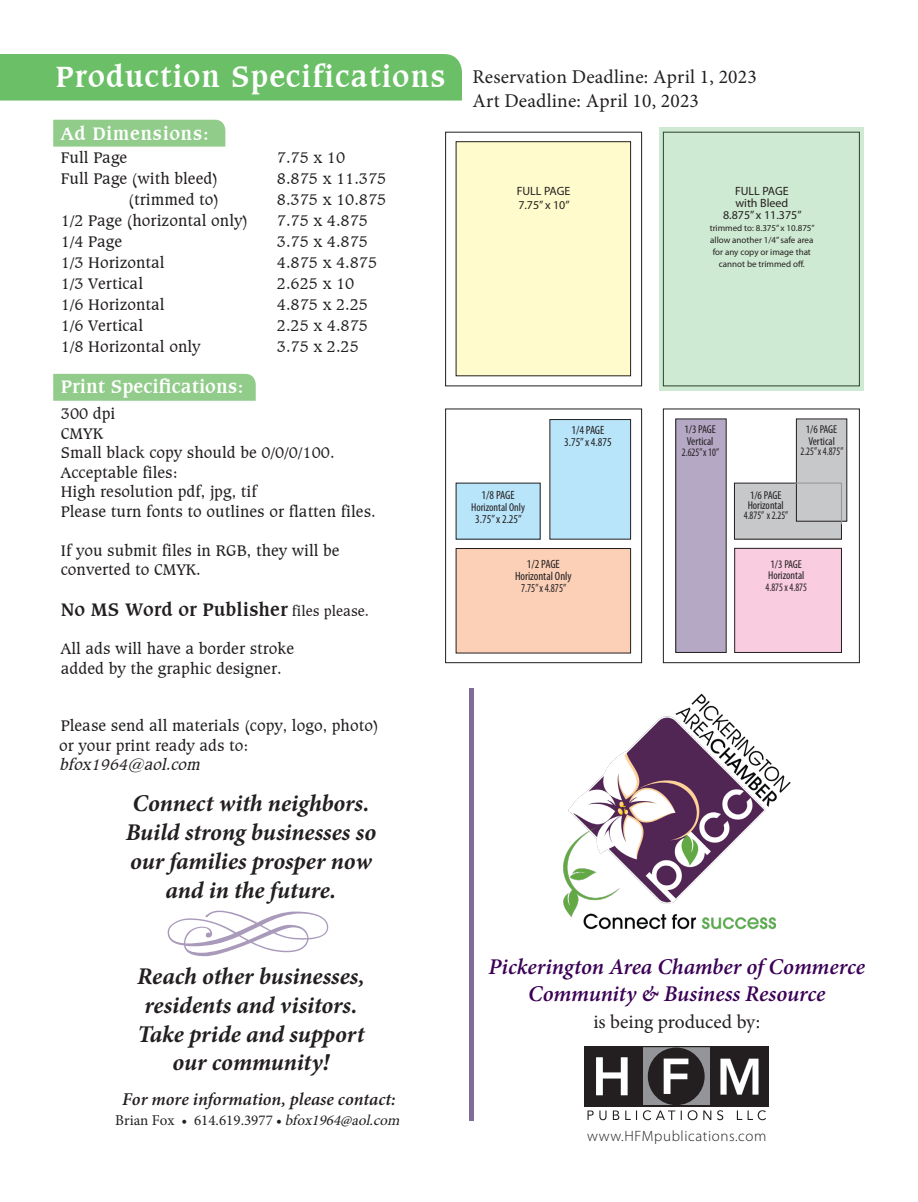
<style>
.page{position:relative;width:918px;height:1202px;background:#fff}
.page>*{position:absolute;margin:0;border:0;box-sizing:border-box;transform-origin:0 0}
.t1{font:700 31.5px "Caxton BT";letter-spacing:.025em;color:#fff}
.t2{font:italic 700 24px "Minion Pro";letter-spacing:-.005em;color:#231f20}
.t3{font:italic 600 22.5px "Minion Pro";letter-spacing:-.005em;color:#3b0056}
.t4{font:19.5px/23.2px "Minion Pro";letter-spacing:.01em;color:#231f20}
.t5{font:700 19.5px "Caxton BT";color:#231f20}
.t6{font:700 19.5px "Caxton BT";color:#fff}
.t7{font:700 19.5px "Caxton BT";letter-spacing:.025em;color:#fff}
.t8{font:italic 600 18px "Minion Pro";color:#231f20}
.t9{font:16.5px/19.5px "Caxton BT";color:#231f20}
.t10{font:15px "Minion Pro";color:#231f20}
.t11{font:300 15px "Myriad Pro";letter-spacing:.04em;color:#231f20}
.t12{font:condensed 12px "Myriad Pro";color:#231f20}
.t13{font:12px "Myriad Pro";color:#231f20}
.t14{font:condensed 12px "Myriad Pro";color:#231f20;scale:.88 1}
.t15{font:condensed 11.4px "Myriad Pro";color:#231f20}
.t16{font:condensed 11.4px "Myriad Pro";color:#231f20;scale:.88 1}
.t17{font:9px/12px "Myriad Pro";color:#231f20;text-align:center}
.s1{font-weight:400;font-size:15px}
.s2{font-style:italic}
</style>
<div class="page">
<div style="left:53px;top:120px;width:172px;height:27px;background:#91cc8a"></div>
<div style="left:53px;top:374px;width:203px;height:27px;background:#91cc8a"></div>
<div style="left:0;top:54px;width:462px;height:46px;background:#6bc067"></div>
<hr style="left:469px;top:689px;width:4px;height:432px;background:#816c99">
<svg style="left:168px;top:910px;width:160px;height:46px"></svg>
<img style="left:563px;top:693px;width:228px;height:237px">
<div style="left:445px;top:132px;width:197px;height:254px;border:1px solid #231f20"></div>
<div style="left:445px;top:408px;width:197px;height:255px;border:1px solid #231f20"></div>
<div style="left:663px;top:408px;width:197px;height:255px;border:1px solid #231f20"></div>
<div style="left:550px;top:419px;width:81px;height:120px;background:#b9e5fa"></div>
<div style="left:550px;top:419px;width:81px;height:120px;border:1px solid #231f20"></div>
<div style="left:456px;top:142px;width:175px;height:234px;background:#fffbcc"></div>
<div style="left:456px;top:141px;width:175px;height:235px;border:1px solid #231f20"></div>
<div style="left:456px;top:548px;width:175px;height:105px;background:#fcd0b7"></div>
<div style="left:456px;top:548px;width:175px;height:105px;border:1px solid #231f20"></div>
<div style="left:659px;top:127px;width:205px;height:264px;background:#cfead2"></div>
<div style="left:735px;top:548px;width:106px;height:104px;background:#f9ccdf"></div>
<div style="left:734px;top:548px;width:108px;height:104px;border:1px solid #231f20"></div>
<div style="left:676px;top:419px;width:50px;height:233px;background:#b4a8c5"></div>
<div style="left:734px;top:483px;width:107px;height:56px;background:#c7c8ca"></div>
<div style="left:734px;top:483px;width:108px;height:56px;border:1px solid #231f20"></div>
<div style="left:456px;top:483px;width:84px;height:56px;background:#b9e5fa"></div>
<div style="left:796px;top:419px;width:51px;height:102px;background:#c7c8ca"></div>
<div style="left:796px;top:419px;width:51px;height:102px;border:1px solid #231f20"></div>
<svg style="left:794px;top:483px;width:48px;height:41px"></svg>
<img style="left:584px;top:1046px;width:185px;height:75px">
<img style="left:585px;top:1046px;width:183px;height:60px">
<img style="left:643px;top:1047px;width:67px;height:58px">
<img style="left:648px;top:1047px;width:57px;height:58px;border-radius:29px">
<img style="left:585px;top:1046px;width:58px;height:59px">
<img style="left:710px;top:1046px;width:58px;height:59px">
<p class="t1" style="left:56px;top:57px;width:392px">Production Specifications</p>
<p class="t7" style="left:61px;top:121px;width:150px">Ad Dimensions:</p>
<p class="t9" style="left:61px;top:148px;width:68px">Full Page</p>
<p class="t9" style="left:277px;top:148px;width:70px">7.75 x 10</p>
<p class="t9" style="left:61px;top:169px;width:159px">Full Page (with bleed)</p>
<p class="t9" style="left:277px;top:169px;width:111px">8.875 x 11.375</p>
<p class="t9" style="left:129px;top:190px;width:92px">(trimmed to)</p>
<p class="t9" style="left:277px;top:190px;width:111px">8.375 x 10.875</p>
<p class="t9" style="left:61px;top:211px;width:189px">1/2 Page (horizontal only)</p>
<p class="t9" style="left:277px;top:211px;width:93px">7.75 x 4.875</p>
<p class="t9" style="left:61px;top:232px;width:63px">1/4 Page</p>
<p class="t9" style="left:277px;top:232px;width:93px">3.75 x 4.875</p>
<p class="t9" style="left:61px;top:253px;width:105px">1/3 Horizontal</p>
<p class="t9" style="left:277px;top:253px;width:102px">4.875 x 4.875</p>
<p class="t9" style="left:61px;top:274px;width:84px">1/3 Vertical</p>
<p class="t9" style="left:277px;top:274px;width:79px">2.625 x 10</p>
<p class="t9" style="left:61px;top:295px;width:105px">1/6 Horizontal</p>
<p class="t9" style="left:277px;top:295px;width:93px">4.875 x 2.25</p>
<p class="t9" style="left:61px;top:316px;width:84px">1/6 Vertical</p>
<p class="t9" style="left:277px;top:316px;width:93px">2.25 x 4.875</p>
<p class="t9" style="left:61px;top:337px;width:141px">1/8 Horizontal only</p>
<p class="t9" style="left:277px;top:337px;width:84px">3.75 x 2.25</p>
<p class="t6" style="left:61px;top:375px;width:184px">Print Specifications:</p>
<p class="t9" style="left:61px;top:403px;width:316px">300 dpi<br>CMYK<br>Small black copy should be 0/0/0/100.<br>Acceptable files:<br>High resolution pdf, jpg, tif<br>Please turn fonts to outlines or flatten files.</p>
<p class="t9" style="left:61px;top:540px;width:280px">If you submit files in RGB, they will be converted to CMYK.</p>
<p class="t5" style="left:61px;top:597px;width:310px">No MS Word or Publisher <span class="s1">files please.</span></p>
<p class="t9" style="left:61px;top:638px;width:235px">All ads will have a border stroke added by the graphic designer.</p>
<p class="t9" style="left:59px;top:715px;width:321px">Please send all materials (copy, logo, photo) or your print ready ads to: <span class="s2">bfox1964@aol.com</span></p>
<p class="t2" style="left:132px;top:786px;width:238px">Connect with neighbors.</p>
<p class="t2" style="left:126px;top:815px;width:252px">Build strong businesses so</p>
<p class="t2" style="left:130px;top:844px;width:243px">our families prosper now</p>
<p class="t2" style="left:166px;top:872px;width:172px">and in the future.</p>
<p class="t2" style="left:137px;top:959px;width:229px">Reach other businesses,</p>
<p class="t2" style="left:144px;top:988px;width:215px">residents and visitors.</p>
<p class="t2" style="left:137px;top:1016px;width:229px">Take pride and support</p>
<p class="t2" style="left:172px;top:1045px;width:158px">our community!</p>
<p class="t8" style="left:122px;top:1086px;width:275px">For more information, please contact:</p>
<p class="t10" style="left:115px;top:1110px;width:290px">Brian Fox • 614.619.3977 • <span class="s2">bfox1964@aol.com</span></p>
<p class="t4" style="left:473px;top:65px;width:286px">Reservation Deadline: April 1, 2023<br>Art Deadline: April 10, 2023</p>
<p class="t13" style="left:517px;top:183px;width:55px">FULL PAGE</p>
<p class="t13" style="left:518px;top:198px;width:53px">7.75” x 10”</p>
<p class="t13" style="left:735px;top:183px;width:55px">FULL PAGE</p>
<p class="t13" style="left:735px;top:195px;width:54px">with Bleed</p>
<p class="t13" style="left:723px;top:207px;width:80px">8.875” x 11.375”</p>
<p class="t17" style="left:710px;top:222px;width:107px">trimmed to: 8.375” x 10.875”</p>
<p class="t17" style="left:710px;top:234px;width:105px">allow another 1/4” safe area for any copy or image that cannot be trimmed off.</p>
<p class="t12" style="left:571px;top:422px;width:35px">1/4 PAGE</p>
<p class="t12" style="left:564px;top:434px;width:49px">3.75” x 4.875</p>
<p class="t15" style="left:684px;top:422px;width:33px">1/3 PAGE</p>
<p class="t15" style="left:687px;top:434px;width:28px">Vertical</p>
<p class="t16" style="left:682px;top:445px;width:44px">2.625” x 10”</p>
<p class="t15" style="left:806px;top:422px;width:33px">1/6 PAGE</p>
<p class="t15" style="left:808px;top:434px;width:28px">Vertical</p>
<p class="t16" style="left:800px;top:444px;width:50px">2.25” x 4.875”</p>
<p class="t12" style="left:482px;top:488px;width:35px">1/8 PAGE</p>
<p class="t15" style="left:471px;top:500px;width:55px">Horizontal Only</p>
<p class="t12" style="left:475px;top:512px;width:48px">3.75” x 2.25”</p>
<p class="t15" style="left:750px;top:488px;width:33px">1/6 PAGE</p>
<p class="t15" style="left:748px;top:498px;width:38px">Horizontal</p>
<p class="t16" style="left:744px;top:508px;width:52px">4.875” x 2.25”</p>
<p class="t12" style="left:527px;top:557px;width:35px">1/2 PAGE</p>
<p class="t12" style="left:515px;top:569px;width:58px">Horizontal Only</p>
<p class="t14" style="left:521px;top:581px;width:53px">7.75” x 4.875”</p>
<p class="t15" style="left:771px;top:557px;width:33px">1/3 PAGE</p>
<p class="t15" style="left:768px;top:568px;width:38px">Horizontal</p>
<p class="t16" style="left:766px;top:580px;width:49px">4.875 x 4.875</p>
<p class="t3" style="left:489px;top:951px;width:378px">Pickerington Area Chamber of Commerce</p>
<p class="t3" style="left:528px;top:978px;width:299px">Community &amp; Business Resource</p>
<p class="t4" style="left:593px;top:1010px;width:168px">is being produced by:</p>
<p class="t11" style="left:587px;top:1128px;width:181px">www.HFMpublications.com</p>
</div>
